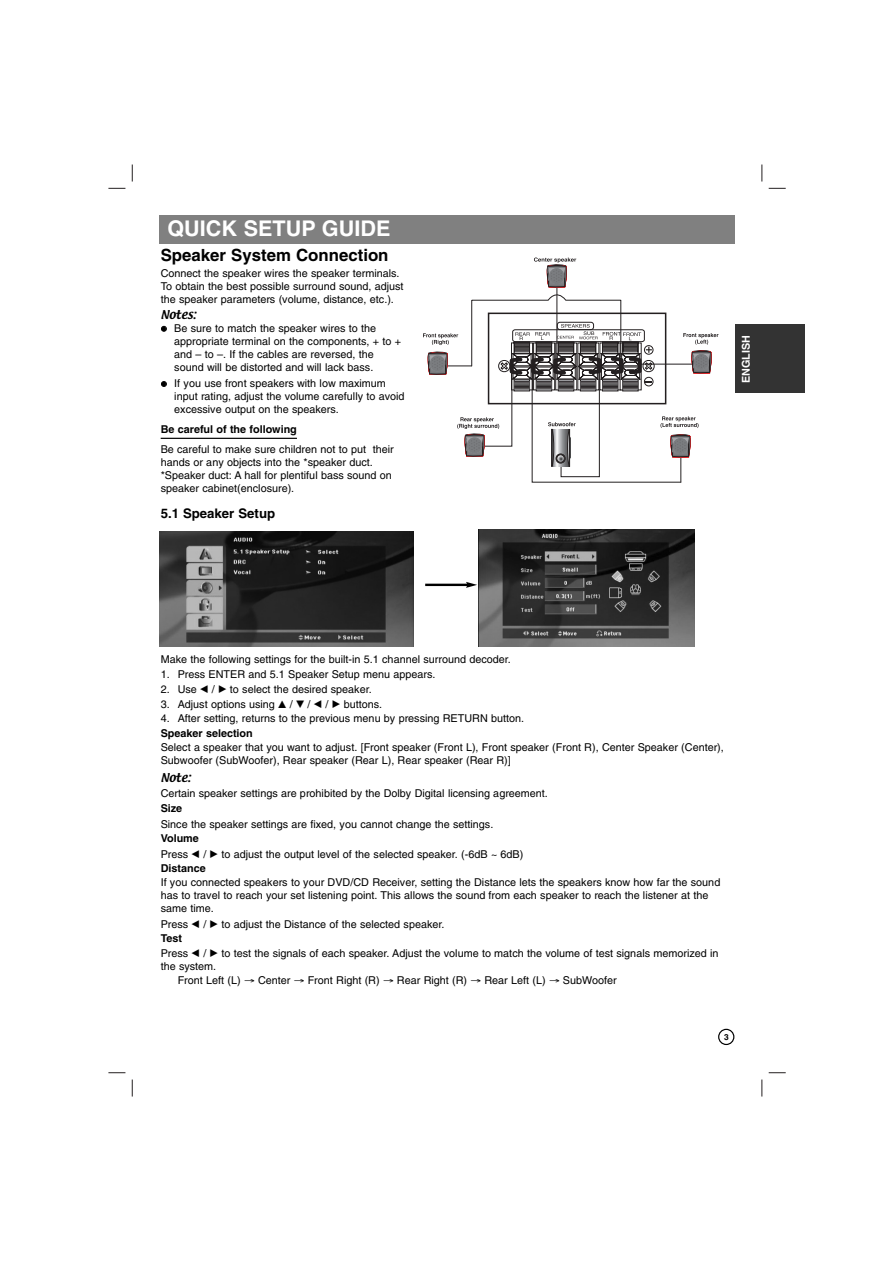
<style>
.page{position:relative;width:893px;height:1263px;background:#fff}
.page>*{position:absolute;margin:0;border:0;box-sizing:border-box;transform-origin:0 0}
.t1{font:700 21.6px "Helvetica";color:#fff}
.t2{font:700 16.8px "Helvetica";color:#000}
.t3{font:700 13.2px "Helvetica";color:#000}
.t4{font:10.8px/12.9px "Helvetica";color:#000}
.t5{font:700 10.8px "Helvetica";color:#000}
.t6{font:10.8px "Textile";color:#000}
.t7{font:700 10.8px "Helvetica";color:#fff}
.t8{font:700 8.4px "Helvetica";color:#000}
.s1{font-family:"Sony PS Common"}
.s2{font-weight:700}
</style>
<div class="page">
<svg style="left:132px;top:165px;width:1px;height:17px"></svg>
<svg style="left:761px;top:165px;width:1px;height:17px"></svg>
<svg style="left:132px;top:1080px;width:1px;height:17px"></svg>
<svg style="left:761px;top:1080px;width:1px;height:17px"></svg>
<svg style="left:108px;top:188px;width:17px;height:1px"></svg>
<svg style="left:768px;top:188px;width:17px;height:1px"></svg>
<svg style="left:108px;top:1072px;width:17px;height:1px"></svg>
<svg style="left:768px;top:1072px;width:17px;height:1px"></svg>
<svg style="left:718px;top:1029px;width:16px;height:16px"></svg>
<div style="left:734px;top:324px;width:70px;height:68px;background:#333"></div>
<div style="left:159px;top:216px;width:575px;height:28px;background:#808080"></div>
<hr style="left:161px;top:438px;width:136px;height:1px;background:#000">
<svg style="left:423px;top:258px;width:295px;height:224px"></svg>
<div style="left:467px;top:438px;width:15px;height:15px;border:1px solid #7a7c7f;border-radius:50%"></div>
<img style="left:159px;top:531px;width:255px;height:116px">
<img style="left:478px;top:529px;width:216px;height:117px">
<hr style="left:425px;top:584px;width:43px;height:2px;background:#000">
<svg style="left:466px;top:582px;width:11px;height:6px"></svg>
<h1 class="t1" style="left:167px;top:221px;width:224px">QUICK SETUP GUIDE</h1>
<h2 class="t2" style="left:161px;top:249px;width:229px">Speaker System Connection</h2>
<p class="t4" style="left:161px;top:268px;width:244px">Connect the speaker wires the speaker terminals.<br>To obtain the best possible surround sound, adjust the speaker parameters (volume, distance, etc.).</p>
<p class="t6" style="left:161px;top:310px;width:37px">Notes:</p>
<p class="t4" style="left:174px;top:323px;width:228px">Be sure to match the speaker wires to the appropriate terminal on the components, + to + and – to –. If the cables are reversed, the sound will be distorted and will lack bass.</p>
<p class="t4" style="left:174px;top:378px;width:232px">If you use front speakers with low maximum input rating, adjust the volume carefully to avoid excessive output on the speakers.</p>
<p class="t5" style="left:161px;top:425px;width:138px">Be careful of the following</p>
<p class="t4" style="left:161px;top:443px;width:234px">Be careful to make sure children not to put their hands or any objects into the *speaker duct. *Speaker duct: A hall for plentiful bass sound on speaker cabinet(enclosure).</p>
<p class="t3" style="left:161px;top:509px;width:116px">5.1 Speaker Setup</p>
<p class="t7" style="left:742px;top:383px;width:49px;rotate:-90deg">ENGLISH</p>
<p class="t4" style="left:161px;top:654px;width:351px">Make the following settings for the built-in 5.1 channel surround decoder.</p>
<p class="t4" style="left:161px;top:668px;width:276px">1. Press ENTER and 5.1 Speaker Setup menu appears.</p>
<p class="t4" style="left:161px;top:684px;width:212px">2. Use <span class="s1">b</span> / <span class="s1">B</span> to select the desired speaker.</p>
<p class="t4" style="left:161px;top:699px;width:223px">3. Adjust options using <span class="s1">v</span> / <span class="s1">V</span> / <span class="s1">b</span> / <span class="s1">B</span> buttons.</p>
<p class="t4" style="left:161px;top:713px;width:365px">4. After setting, returns to the previous menu by pressing RETURN button.</p>
<p class="t5" style="left:161px;top:729px;width:94px">Speaker selection</p>
<p class="t4" style="left:161px;top:742px;width:564px">Select a speaker that you want to adjust. [Front speaker (Front L), Front speaker (Front R), Center Speaker (Center),<br>Subwoofer (SubWoofer), Rear speaker (Rear L), Rear speaker (Rear R)]</p>
<p class="t6" style="left:161px;top:773px;width:31px">Note:</p>
<p class="t4" style="left:161px;top:788px;width:389px">Certain speaker settings are prohibited by the Dolby Digital licensing agreement.</p>
<p class="t5" style="left:161px;top:805px;width:23px">Size</p>
<p class="t4" style="left:161px;top:818px;width:334px">Since the speaker settings are fixed, you cannot change the settings.</p>
<p class="t4" style="left:161px;top:832px;width:364px;line-height:15.5px"><span class="s2">Volume<br></span>Press <span class="s1">b</span> / <span class="s1">B</span> to adjust the output level of the selected speaker. (-6dB ~ 6dB)</p>
<p class="t5" style="left:161px;top:864px;width:47px">Distance</p>
<p class="t4" style="left:161px;top:877px;width:561px">If you connected speakers to your DVD/CD Receiver, setting the Distance lets the speakers know how far the sound has to travel to reach your set listening point. This allows the sound from each speaker to reach the listener at the same time.</p>
<p class="t4" style="left:161px;top:918px;width:285px;line-height:14.1px">Press <span class="s1">b</span> / <span class="s1">B</span> to adjust the Distance of the selected speaker.<br><span class="s2">Test</span></p>
<p class="t4" style="left:161px;top:948px;width:559px;line-height:12.5px">Press <span class="s1">b</span> / <span class="s1">B</span> to test the signals of each speaker. Adjust the volume to match the volume of test signals memorized in the system.</p>
<p class="t4" style="left:178px;top:975px;width:440px">Front Left (L) → Center → Front Right (R) → Rear Right (R) → Rear Left (L) → SubWoofer</p>
<p class="t8" style="left:724px;top:1034px;width:6px">3</p>
</div>
